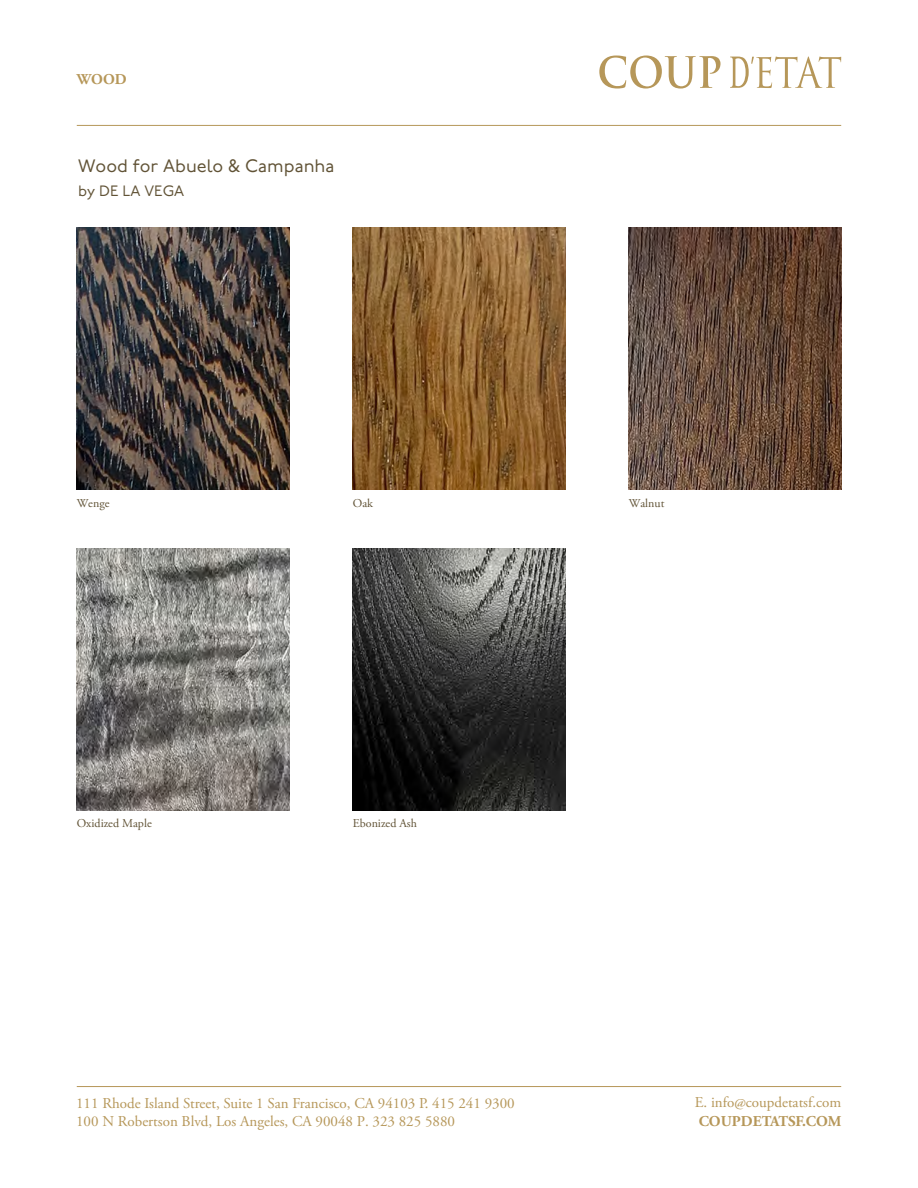
<style>
.page{position:relative;width:918px;height:1188px;background:#fff}
.page>*{position:absolute;margin:0;border:0;box-sizing:border-box;transform-origin:0 0}
.t1{font:18px "P22 Underground";color:#615336}
.t2{font:15px/18px "Adobe Garamond Pro";color:#b69759}
.t3{font:700 15px "Adobe Garamond Pro";color:#b69759}
.t4{font:15px "P22 Underground";color:#615336}
.t5{font:12px "Adobe Garamond Pro";color:#615336}
</style>
<div class="page">
<svg style="left:599px;top:56px;width:122px;height:33px"></svg>
<svg style="left:730px;top:56px;width:111px;height:32px"></svg>
<hr style="left:77px;top:125px;width:764px;height:1px;background:#b69759">
<hr style="left:77px;top:1086px;width:764px;height:1px;background:#b69759">
<img style="left:77px;top:228px;width:212px;height:261px">
<img style="left:353px;top:228px;width:212px;height:261px">
<img style="left:629px;top:228px;width:212px;height:261px">
<img style="left:77px;top:549px;width:212px;height:261px">
<img style="left:353px;top:549px;width:212px;height:261px">
<p class="t3" style="left:77px;top:71px;width:51px">WOOD</p>
<p class="t1" style="left:78px;top:156px;width:258px">Wood for Abuelo &amp; Campanha</p>
<p class="t4" style="left:78px;top:183px;width:108px">by DE LA VEGA</p>
<p class="t5" style="left:77px;top:496px;width:34px">Wenge</p>
<p class="t5" style="left:353px;top:496px;width:22px">Oak</p>
<p class="t5" style="left:629px;top:496px;width:37px">Walnut</p>
<p class="t5" style="left:77px;top:816px;width:76px">Oxidized Maple</p>
<p class="t5" style="left:353px;top:816px;width:66px">Ebonized Ash</p>
<p class="t2" style="left:76px;top:1095px;width:440px">111 Rhode Island Street, Suite 1 San Francisco, CA 94103 P. 415 241 9300<br>100 N Robertson Blvd, Los Angeles, CA 90048 P. 323 825 5880</p>
<p class="t2" style="left:695px;top:1094px;width:148px">E. info@coupdetatsf.com</p>
<p class="t3" style="left:699px;top:1113px;width:144px">COUPDETATSF.COM</p>
</div>
